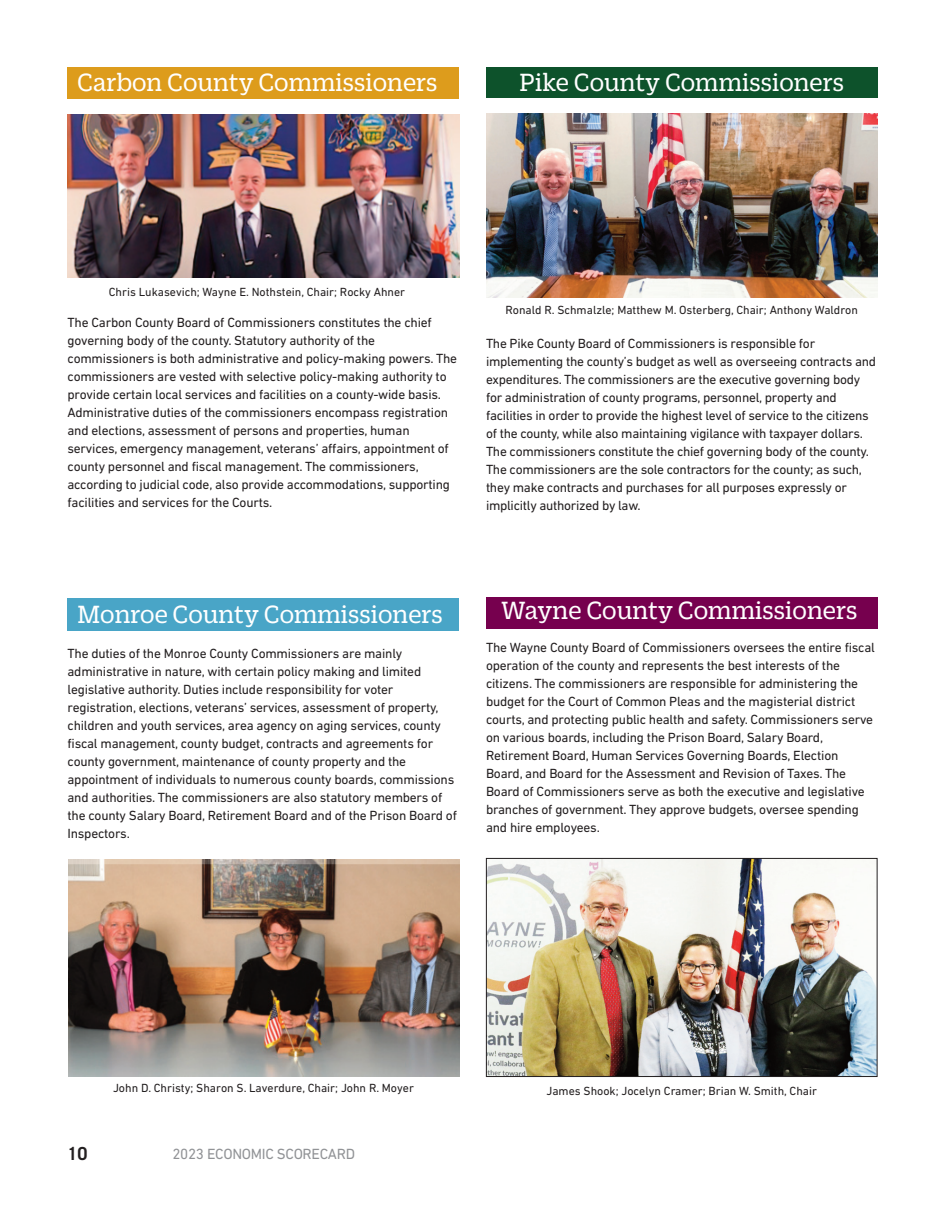
<style>
.page{position:relative;width:945px;height:1215px;background:#fff}
.page>*{position:absolute;margin:0;border:0;box-sizing:border-box;transform-origin:0 0}
.t1{font:27px "Duplicate Slab";color:#fff}
.t2{font:700 18px "Trade Gothic";color:#231f20}
.t3{font:15px "DIN Next LT Pro";letter-spacing:-.02em;color:#919396}
.t4{font:13.5px/18px "DIN Next LT Pro";letter-spacing:-.015em;color:#231f20}
.t5{font:12px "DIN Next LT Pro";color:#231f20}
</style>
<div class="page">
<div style="left:486px;top:597px;width:391px;height:32px;background:#76004e"></div>
<div style="left:68px;top:599px;width:391px;height:32px;background:#49a5c7"></div>
<img style="left:68px;top:114px;width:391px;height:164px">
<img style="left:68px;top:859px;width:391px;height:217px">
<img style="left:486px;top:114px;width:392px;height:183px">
<img style="left:488px;top:860px;width:388px;height:215px">
<div style="left:486px;top:858px;width:392px;height:219px;border:1px solid #231f20"></div>
<div style="left:68px;top:68px;width:391px;height:31px;background:#dd9c1c"></div>
<div style="left:486px;top:68px;width:391px;height:30px;background:#0d522b"></div>
<h1 class="t1" style="left:77px;top:71px;width:362px">Carbon County Commissioners</h1>
<h1 class="t1" style="left:520px;top:71px;width:326px">Pike County Commissioners</h1>
<p class="t5" style="left:109px;top:288px;width:298px">Chris Lukasevich; Wayne E. Nothstein, Chair; Rocky Ahner</p>
<p class="t4" style="left:68px;top:315px;width:391px">The Carbon County Board of Commissioners constitutes the chief governing body of the county. Statutory authority of the commissioners is both administrative and policy-making powers. The commissioners are vested with selective policy-making authority to provide certain local services and facilities on a county-wide basis.<br>Administrative duties of the commissioners encompass registration and elections, assessment of persons and properties, human services, emergency management, veterans’ affairs, appointment of county personnel and fiscal management. The commissioners, according to judicial code, also provide accommodations, supporting facilities and services for the Courts.</p>
<p class="t5" style="left:505px;top:305px;width:354px">Ronald R. Schmalzle; Matthew M. Osterberg, Chair; Anthony Waldron</p>
<p class="t4" style="left:486px;top:336px;width:392px">The Pike County Board of Commissioners is responsible for implementing the county’s budget as well as overseeing contracts and expenditures. The commissioners are the executive governing body for administration of county programs, personnel, property and facilities in order to provide the highest level of service to the citizens of the county, while also maintaining vigilance with taxpayer dollars.<br>The commissioners constitute the chief governing body of the county.<br>The commissioners are the sole contractors for the county; as such, they make contracts and purchases for all purposes expressly or implicitly authorized by law.</p>
<h1 class="t1" style="left:78px;top:603px;width:367px">Monroe County Commissioners</h1>
<p class="t4" style="left:68px;top:646px;width:391px">The duties of the Monroe County Commissioners are mainly administrative in nature, with certain policy making and limited legislative authority. Duties include responsibility for voter registration, elections, veterans’ services, assessment of property, children and youth services, area agency on aging services, county fiscal management, county budget, contracts and agreements for county government, maintenance of county property and the appointment of individuals to numerous county boards, commissions and authorities. The commissioners are also statutory members of the county Salary Board, Retirement Board and of the Prison Board of Inspectors.</p>
<h1 class="t1" style="left:501px;top:599px;width:358px">Wayne County Commissioners</h1>
<p class="t4" style="left:486px;top:640px;width:390px">The Wayne County Board of Commissioners oversees the entire fiscal operation of the county and represents the best interests of the citizens. The commissioners are responsible for administering the budget for the Court of Common Pleas and the magisterial district courts, and protecting public health and safety. Commissioners serve on various boards, including the Prison Board, Salary Board, Retirement Board, Human Services Governing Boards, Election Board, and Board for the Assessment and Revision of Taxes. The Board of Commissioners serve as both the executive and legislative branches of government. They approve budgets, oversee spending and hire employees.</p>
<p class="t5" style="left:113px;top:1084px;width:302px">John D. Christy; Sharon S. Laverdure, Chair; John R. Moyer</p>
<h2 class="t2" style="left:68px;top:1147px;width:21px">10</h2>
<p class="t3" style="left:172px;top:1149px;width:184px">2023 ECONOMIC SCORECARD</p>
<p class="t5" style="left:546px;top:1086px;width:272px">James Shook; Jocelyn Cramer; Brian W. Smith, Chair</p>
</div>
